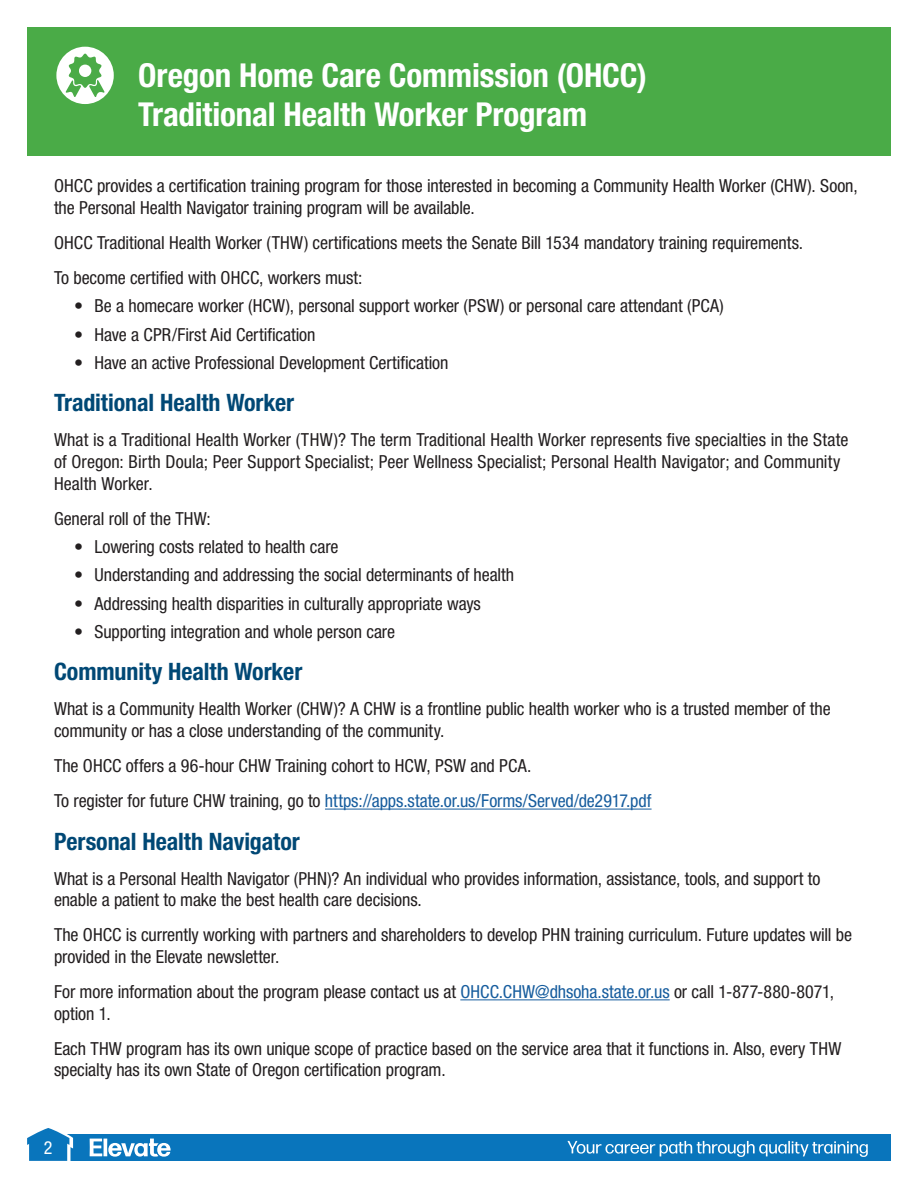
<style>
.page{position:relative;width:918px;height:1188px;background:#fff}
.page>*{position:absolute;margin:0;border:0;box-sizing:border-box;transform-origin:0 0}
.t1{font:700 condensed 33px/39.6px "Helvetica Neue LT Std";letter-spacing:-.005em;color:#fff}
.t2{font:700 condensed 24px "Helvetica Neue LT Std";letter-spacing:-.005em;color:#004875}
.Body{font:condensed 18px/21.6px "Helvetica Neue LT Std";letter-spacing:-.005em;color:#231f20}
.Body-2{font:condensed 18px "Helvetica Neue LT Std";letter-spacing:-.005em;color:#175d9e}
.t3{font:condensed 18px "Helvetica Neue LT Std";color:#fff}
.s1{color:#231f20}
.s2{color:#175d9e}
</style>
<div class="page">
<div style="left:27px;top:27px;width:864px;height:129px;background:#4aab47"></div>
<svg style="left:55px;top:45px;width:60px;height:60px"></svg>
<div style="left:54px;top:44px;width:62px;height:62px;border:2px solid #4aab47;border-radius:50%"></div>
<svg style="left:66px;top:53px;width:39px;height:45px"></svg>
<hr style="left:325px;top:809px;width:327px;height:1px;background:#175d9e">
<hr style="left:460px;top:999px;width:210px;height:1px;background:#175d9e">
<div style="left:48px;top:1134px;width:843px;height:27px;background:#0975bc"></div>
<svg style="left:27px;top:1128px;width:46px;height:33px"></svg>
<svg style="left:90px;top:1139px;width:12px;height:17px"></svg>
<svg style="left:103px;top:1139px;width:4px;height:17px"></svg>
<svg style="left:108px;top:1139px;width:63px;height:18px"></svg>
<svg style="left:567px;top:1141px;width:301px;height:16px"></svg>
<p class="t1" style="left:138px;top:55px;width:510px">Oregon Home Care Commission (OHCC)<br>Traditional Health Worker Program</p>
<p class="Body" style="left:54px;top:175px;width:805px">OHCC provides a certification training program for those interested in becoming a Community Health Worker (CHW). Soon, the Personal Health Navigator training program will be available.</p>
<p class="Body" style="left:54px;top:232px;width:751px">OHCC Traditional Health Worker (THW) certifications meets the Senate Bill 1534 mandatory training requirements.</p>
<p class="Body" style="left:54px;top:267px;width:310px">To become certified with OHCC, workers must:</p>
<p class="Body" style="left:74px;top:295px;width:651px">• Be a homecare worker (HCW), personal support worker (PSW) or personal care attendant (PCA)</p>
<p class="Body" style="left:74px;top:323px;width:243px">• Have a CPR/First Aid Certification</p>
<p class="Body" style="left:74px;top:352px;width:376px">• Have an active Professional Development Certification</p>
<p class="t2" style="left:54px;top:388px;width:242px">Traditional Health Worker</p>
<p class="Body" style="left:54px;top:429px;width:796px">What is a Traditional Health Worker (THW)? The term Traditional Health Worker represents five specialties in the State of Oregon: Birth Doula; Peer Support Specialist; Peer Wellness Specialist; Personal Health Navigator; and Community<br>Health Worker.</p>
<p class="Body" style="left:54px;top:507px;width:158px">General roll of the THW:</p>
<p class="Body" style="left:74px;top:536px;width:266px">• Lowering costs related to health care</p>
<p class="Body" style="left:74px;top:564px;width:441px">• Understanding and addressing the social determinants of health</p>
<p class="Body" style="left:74px;top:592px;width:408px">• Addressing health disparities in culturally appropriate ways</p>
<p class="Body" style="left:74px;top:621px;width:322px">• Supporting integration and whole person care</p>
<p class="t2" style="left:54px;top:657px;width:250px">Community Health Worker</p>
<p class="Body" style="left:54px;top:698px;width:778px">What is a Community Health Worker (CHW)? A CHW is a frontline public health worker who is a trusted member of the community or has a close understanding of the community.</p>
<p class="Body" style="left:54px;top:755px;width:479px">The OHCC offers a 96-hour CHW Training cohort to HCW, PSW and PCA.</p>
<p class="Body-2" style="left:54px;top:791px;width:599px"><span class="s1">To register for future CHW training, go to</span> https://apps.state.or.us/Forms/Served/de2917.pdf</p>
<p class="t2" style="left:54px;top:827px;width:247px">Personal Health Navigator</p>
<p class="Body" style="left:54px;top:867px;width:768px">What is a Personal Health Navigator (PHN)? An individual who provides information, assistance, tools, and support to enable a patient to make the best health care decisions.</p>
<p class="Body" style="left:54px;top:924px;width:800px">The OHCC is currently working with partners and shareholders to develop PHN training curriculum. Future updates will be provided in the Elevate newsletter.</p>
<p class="Body" style="left:54px;top:981px;width:782px">For more information about the program please contact us at <span class="s2">OHCC.CHW@dhsoha.state.or.us</span> or call 1-877-880-8071, option 1.</p>
<p class="Body" style="left:54px;top:1038px;width:789px">Each THW program has its own unique scope of practice based on the service area that it functions in. Also, every THW specialty has its own State of Oregon certification program.</p>
<p class="t3" style="left:44px;top:1137px;width:10px">2</p>
</div>
